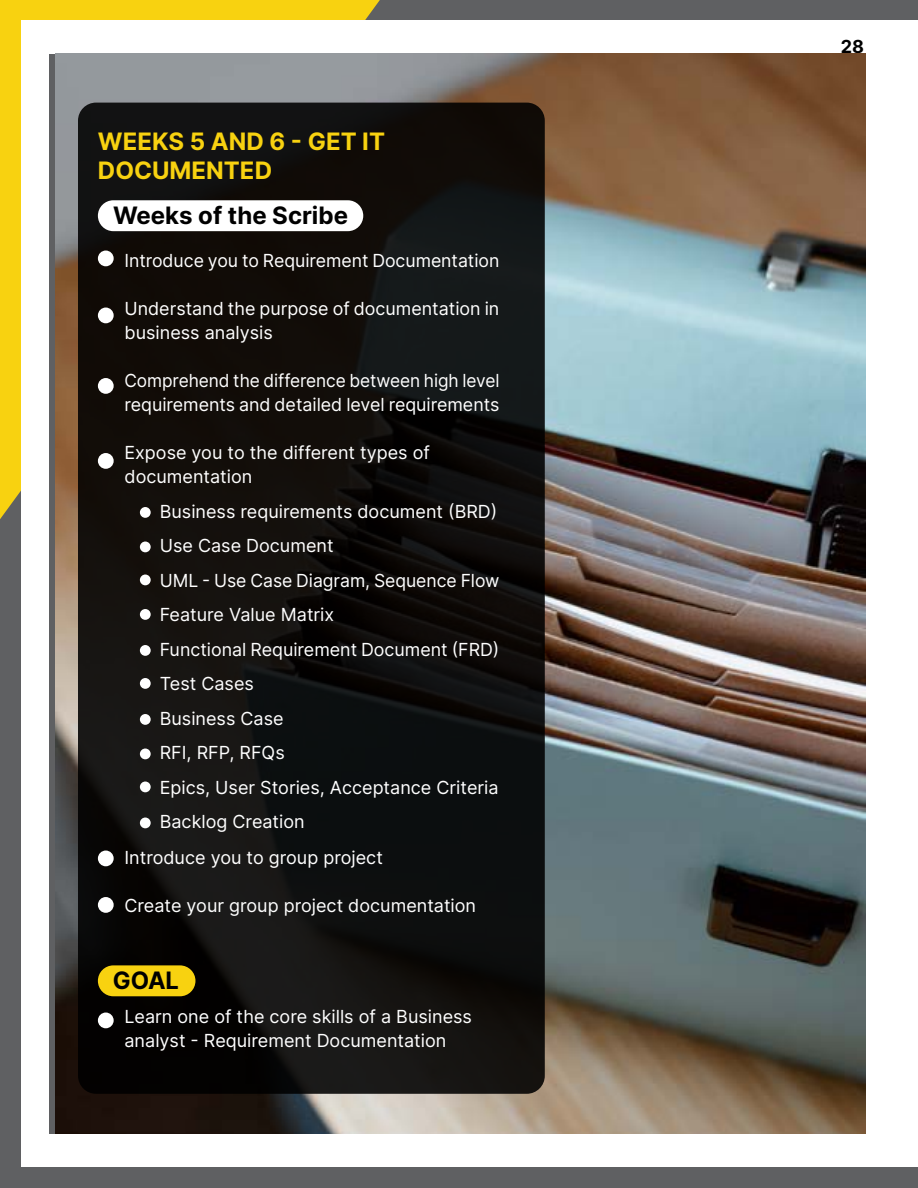
<style>
.page{position:relative;width:918px;height:1188px;background:#5f6062}
.page>*{position:absolute;margin:0;border:0;box-sizing:border-box;transform-origin:0 0}
.t1{font:700 24px/28.8px "Inter";color:#f8d210}
.t2{font:700 24px "Inter";color:#000}
.t3{font:18px/34.5px "Inter";color:#fff}
.t4{font:18px/24px "Inter";color:#fff;scale:.96 1}
.t5{font:700 18px "Inter";color:#000}
</style>
<div class="page">
<div style="left:0;top:0;width:380px;height:519px;background:#f8d210"></div>
<div style="left:22px;top:20px;width:896px;height:1147px;background:#fff"></div>
<img style="left:56px;top:54px;width:810px;height:1080px">
<svg style="left:78px;top:103px;width:467px;height:991px;background:#100f0d"></svg>
<div style="left:98px;top:965px;width:97px;height:31px;background:#f8d210;border-radius:15px"></div>
<div style="left:98px;top:251px;width:16px;height:15px;background:#fff;border-radius:50%"></div>
<div style="left:98px;top:308px;width:16px;height:15px;background:#fff;border-radius:50%"></div>
<div style="left:98px;top:378px;width:16px;height:16px;background:#fff;border-radius:50%"></div>
<div style="left:98px;top:453px;width:16px;height:16px;background:#fff;border-radius:50%"></div>
<div style="left:98px;top:851px;width:16px;height:15px;background:#fff;border-radius:50%"></div>
<div style="left:140px;top:507px;width:11px;height:11px;background:#fff;border-radius:50%"></div>
<div style="left:140px;top:542px;width:11px;height:10px;background:#fff;border-radius:50%"></div>
<div style="left:140px;top:575px;width:11px;height:10px;background:#fff;border-radius:50%"></div>
<div style="left:140px;top:609px;width:11px;height:11px;background:#fff;border-radius:50%"></div>
<div style="left:140px;top:645px;width:11px;height:11px;background:#fff;border-radius:50%"></div>
<div style="left:140px;top:678px;width:11px;height:11px;background:#fff;border-radius:50%"></div>
<div style="left:140px;top:714px;width:11px;height:11px;background:#fff;border-radius:50%"></div>
<div style="left:140px;top:749px;width:11px;height:10px;background:#fff;border-radius:50%"></div>
<div style="left:140px;top:782px;width:11px;height:10px;background:#fff;border-radius:50%"></div>
<div style="left:140px;top:818px;width:11px;height:10px;background:#fff;border-radius:50%"></div>
<div style="left:98px;top:897px;width:16px;height:16px;background:#fff;border-radius:50%"></div>
<div style="left:98px;top:1013px;width:16px;height:15px;background:#fff;border-radius:50%"></div>
<div style="left:98px;top:200px;width:265px;height:31px;background:#fff;border-radius:15px"></div>
<h1 class="t1" style="left:98px;top:127px;width:289px">WEEKS 5 AND 6 - GET IT<br>DOCUMENTED</h1>
<h1 class="t2" style="left:113px;top:197px;width:236px">Weeks of the Scribe</h1>
<p class="t3" style="left:124px;top:243px;width:376px">Introduce you to Requirement Documentation</p>
<p class="t3" style="left:124px;top:296px;width:376px;line-height:24px">Understand the purpose of documentation in business analysis</p>
<p class="t4" style="left:124px;top:368px;width:392px">Comprehend the difference between high level requirements and detailed level requirements</p>
<p class="t3" style="left:124px;top:440px;width:307px;line-height:24px">Expose you to the different types of documentation</p>
<p class="t3" style="left:160px;top:494px;width:341px">Business requirements document (BRD)<br>Use Case Document<br>UML - Use Case Diagram, Sequence Flow<br>Feature Value Matrix<br>Functional Requirement Document (FRD)<br>Test Cases<br>Business Case<br>RFI, RFP, RFQs<br>Epics, User Stories, Acceptance Criteria<br>Backlog Creation</p>
<p class="t3" style="left:124px;top:840px;width:260px">Introduce you to group project</p>
<p class="t3" style="left:124px;top:888px;width:353px">Create your group project documentation</p>
<h1 class="t2" style="left:113px;top:962px;width:67px">GOAL</h1>
<p class="t3" style="left:124px;top:1004px;width:349px;line-height:24px">Learn one of the core skills of a Business analyst - Requirement Documentation</p>
<p class="t5" style="left:841px;top:33px;width:25px">28</p>
</div>
